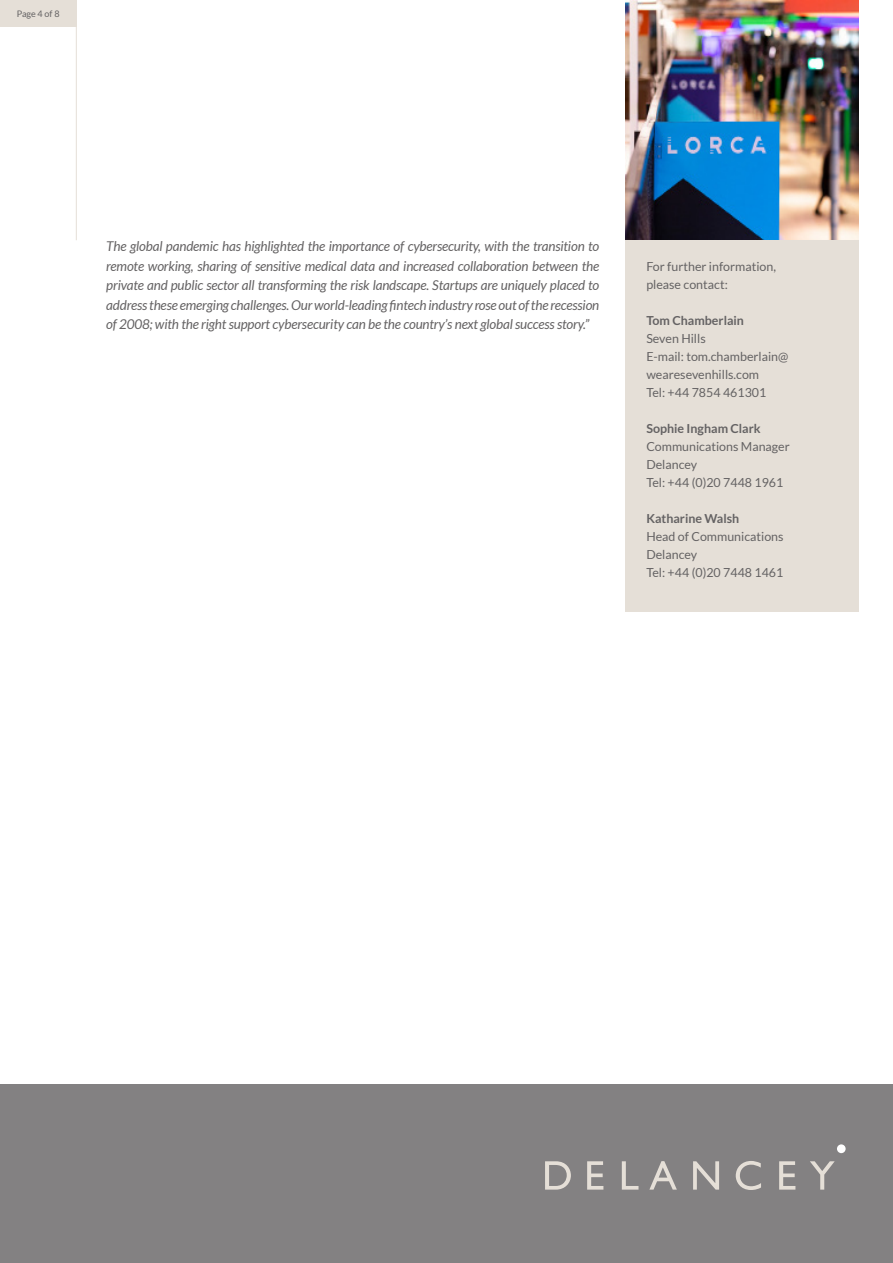
<style>
.page{position:relative;width:893px;height:1263px;background:#fff}
.page>*{position:absolute;margin:0;border:0;box-sizing:border-box;transform-origin:0 0}
.t1{font:italic 13.5px/19.5px "Lato";letter-spacing:-.015em;color:#646263;text-align:justify}
.t2{font:12.45px/18px "Lato";color:#646263}
.t3{font:700 12.45px "Lato";color:#646263}
.t4{font:9px "Lato";color:#646263}
</style>
<div class="page">
<div style="left:0;top:1084px;width:893px;height:179px;background:#838182"></div>
<div style="left:837px;top:1144px;width:9px;height:9px;background:#fff;border-radius:50%"></div>
<svg style="left:545px;top:1161px;width:26px;height:28px"></svg>
<svg style="left:587px;top:1161px;width:16px;height:28px"></svg>
<svg style="left:622px;top:1161px;width:16px;height:28px"></svg>
<svg style="left:649px;top:1161px;width:28px;height:28px"></svg>
<svg style="left:693px;top:1161px;width:26px;height:28px"></svg>
<svg style="left:736px;top:1161px;width:25px;height:29px"></svg>
<svg style="left:779px;top:1161px;width:16px;height:28px"></svg>
<svg style="left:810px;top:1161px;width:25px;height:28px"></svg>
<div style="left:0;top:0;width:76px;height:27px;background:#e5dfd7"></div>
<hr style="left:76px;top:0;width:1px;height:240px;background:#e5dfd7">
<div style="left:625px;top:239px;width:234px;height:373px;background:#e5dfd7"></div>
<img style="left:625px;top:1px;width:234px;height:239px">
<p class="t4" style="left:17px;top:9px;width:44px">Page 4 of 8</p>
<p class="t1" style="left:106px;top:237px;width:495px">The global pandemic has highlighted the importance of cybersecurity, with the transition to remote working, sharing of sensitive medical data and increased collaboration between the private and public sector all transforming the risk landscape. Startups are uniquely placed to address these emerging challenges. Our world-leading fintech industry rose out of the recession of 2008; with the right support cybersecurity can be the country’s next global success story.”</p>
<p class="t2" style="left:646px;top:257px;width:131px">For further information, please contact:</p>
<p class="t3" style="left:646px;top:313px;width:99px">Tom Chamberlain</p>
<p class="t2" style="left:646px;top:329px;width:61px">Seven Hills</p>
<p class="t2" style="left:646px;top:347px;width:144px">E-mail: tom.chamberlain@ wearesevenhills.com</p>
<p class="t2" style="left:646px;top:383px;width:121px">Tel: +44 7854 461301</p>
<p class="t3" style="left:646px;top:421px;width:116px">Sophie Ingham Clark</p>
<p class="t2" style="left:646px;top:437px;width:145px">Communications Manager</p>
<p class="t2" style="left:646px;top:455px;width:52px">Delancey</p>
<p class="t2" style="left:646px;top:473px;width:139px">Tel: +44 (0)20 7448 1961</p>
<p class="t3" style="left:646px;top:511px;width:94px">Katharine Walsh</p>
<p class="t2" style="left:646px;top:527px;width:139px">Head of Communications</p>
<p class="t2" style="left:646px;top:545px;width:52px">Delancey</p>
<p class="t2" style="left:646px;top:563px;width:139px">Tel: +44 (0)20 7448 1461</p>
</div>
